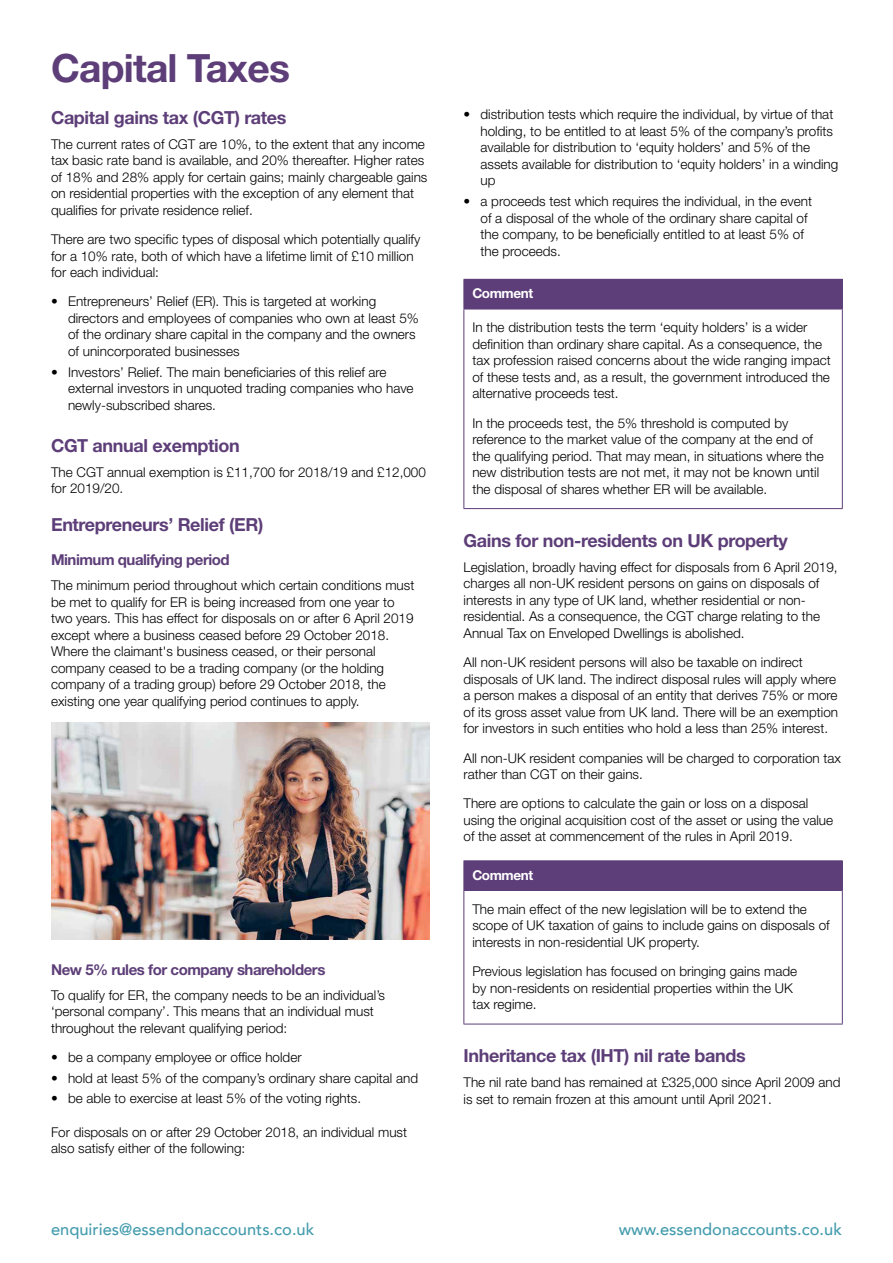
<style>
.page{position:relative;width:893px;height:1263px;background:#fff}
.page>*{position:absolute;margin:0;border:0;box-sizing:border-box;transform-origin:0 0}
.t1{font:700 39px "Helvetica Neue";letter-spacing:-.02em;color:#5d3e78}
.t2{font:700 18px "Helvetica Neue";letter-spacing:-.02em;color:#5d3e78}
.t3{font:500 16.5px "Avenir";color:#449cad}
.t4{font:700 15px "Helvetica Neue";letter-spacing:-.03em;color:#5d3e78}
.t5{font:300 13.5px/16.5px "Helvetica Neue";color:#000}
.t6{font:700 13.5px "Helvetica Neue";letter-spacing:-.03em;color:#fff}
</style>
<div class="page">
<div style="left:464px;top:279px;width:378px;height:30px;background:#5d3e78"></div>
<hr style="left:463px;top:309px;width:1px;height:199px;background:#5d3e78">
<hr style="left:842px;top:309px;width:1px;height:199px;background:#5d3e78">
<hr style="left:463px;top:508px;width:380px;height:1px;background:#5d3e78">
<hr style="left:463px;top:279px;width:380px;height:1px;background:#5d3e78">
<svg style="left:463px;top:280px;width:1px;height:29px"></svg>
<svg style="left:842px;top:280px;width:1px;height:29px"></svg>
<hr style="left:463px;top:309px;width:380px;height:1px;background:#5d3e78">
<div style="left:464px;top:861px;width:378px;height:29px;background:#5d3e78"></div>
<hr style="left:463px;top:860px;width:380px;height:1px;background:#5d3e78">
<svg style="left:463px;top:861px;width:1px;height:29px"></svg>
<svg style="left:842px;top:861px;width:1px;height:29px"></svg>
<hr style="left:463px;top:890px;width:380px;height:1px;background:#5d3e78">
<hr style="left:463px;top:891px;width:1px;height:133px;background:#5d3e78">
<hr style="left:842px;top:891px;width:1px;height:133px;background:#5d3e78">
<hr style="left:463px;top:1024px;width:380px;height:1px;background:#5d3e78">
<img style="left:51px;top:723px;width:378px;height:217px">
<h1 class="t1" style="left:51px;top:43px;width:240px">Capital Taxes</h1>
<h2 class="t2" style="left:51px;top:106px;width:237px">Capital gains tax (CGT) rates</h2>
<p class="t5" style="left:51px;top:135px;width:378px">The current rates of CGT are 10%, to the extent that any income tax basic rate band is available, and 20% thereafter. Higher rates of 18% and 28% apply for certain gains; mainly chargeable gains on residential properties with the exception of any element that qualifies for private residence relief.</p>
<p class="t5" style="left:51px;top:231px;width:371px">There are two specific types of disposal which potentially qualify for a 10% rate, both of which have a lifetime limit of £10 million for each individual:</p>
<p class="t5" style="left:68px;top:293px;width:352px;text-indent:-17px">• Entrepreneurs’ Relief (ER). This is targeted at working directors and employees of companies who own at least 5% of the ordinary share capital in the company and the owners of unincorporated businesses</p>
<p class="t5" style="left:68px;top:363px;width:347px;text-indent:-17px">• Investors’ Relief. The main beneficiaries of this relief are external investors in unquoted trading companies who have newly-subscribed shares.</p>
<h2 class="t2" style="left:51px;top:434px;width:190px">CGT annual exemption</h2>
<p class="t5" style="left:51px;top:463px;width:376px">The CGT annual exemption is £11,700 for 2018/19 and £12,000 for 2019/20.</p>
<h2 class="t2" style="left:51px;top:514px;width:214px">Entrepreneurs’ Relief (ER)</h2>
<p class="t4" style="left:51px;top:550px;width:180px">Minimum qualifying period</p>
<p class="t5" style="left:51px;top:577px;width:365px">The minimum period throughout which certain conditions must be met to qualify for ER is being increased from one year to two years. This has effect for disposals on or after 6 April 2019 except where a business ceased before 29 October 2018.<br>Where the claimant's business ceased, or their personal company ceased to be a trading company (or the holding company of a trading group) before 29 October 2018, the existing one year qualifying period continues to apply.</p>
<p class="t4" style="left:51px;top:960px;width:276px">New 5% rules for company shareholders</p>
<p class="t5" style="left:51px;top:986px;width:336px">To qualify for ER, the company needs to be an individual’s ‘personal company’. This means that an individual must throughout the relevant qualifying period:</p>
<p class="t5" style="left:51px;top:1048px;width:252px">• be a company employee or office holder</p>
<p class="t5" style="left:51px;top:1069px;width:369px">• hold at least 5% of the company’s ordinary share capital and</p>
<p class="t5" style="left:51px;top:1090px;width:312px">• be able to exercise at least 5% of the voting rights.</p>
<p class="t5" style="left:51px;top:1123px;width:358px">For disposals on or after 29 October 2018, an individual must also satisfy either of the following:</p>
<p class="t5" style="left:480px;top:106px;width:359px;text-indent:-17px">• distribution tests which require the individual, by virtue of that holding, to be entitled to at least 5% of the company’s profits available for distribution to ‘equity holders’ and 5% of the assets available for distribution to ‘equity holders’ in a winding up</p>
<p class="t5" style="left:480px;top:193px;width:333px;text-indent:-17px">• a proceeds test which requires the individual, in the event of a disposal of the whole of the ordinary share capital of the company, to be beneficially entitled to at least 5% of the proceeds.</p>
<p class="t6" style="left:472px;top:285px;width:62px">Comment</p>
<p class="t5" style="left:472px;top:319px;width:360px">In the distribution tests the term ‘equity holders’ is a wider definition than ordinary share capital. As a consequence, the tax profession raised concerns about the wide ranging impact of these tests and, as a result, the government introduced the alternative proceeds test.</p>
<p class="t5" style="left:472px;top:414px;width:353px">In the proceeds test, the 5% threshold is computed by reference to the market value of the company at the end of the qualifying period. That may mean, in situations where the new distribution tests are not met, it may not be known until the disposal of shares whether ER will be available.</p>
<h2 class="t2" style="left:463px;top:529px;width:326px">Gains for non-residents on UK property</h2>
<p class="t5" style="left:463px;top:559px;width:376px">Legislation, broadly having effect for disposals from 6 April 2019, charges all non-UK resident persons on gains on disposals of interests in any type of UK land, whether residential or non&shy;residential. As a consequence, the CGT charge relating to the Annual Tax on Enveloped Dwellings is abolished.</p>
<p class="t5" style="left:463px;top:654px;width:376px">All non-UK resident persons will also be taxable on indirect disposals of UK land. The indirect disposal rules will apply where a person makes a disposal of an entity that derives 75% or more of its gross asset value from UK land. There will be an exemption for investors in such entities who hold a less than 25% interest.</p>
<p class="t5" style="left:463px;top:749px;width:379px">All non-UK resident companies will be charged to corporation tax rather than CGT on their gains.</p>
<p class="t5" style="left:463px;top:795px;width:371px">There are options to calculate the gain or loss on a disposal using the original acquisition cost of the asset or using the value of the asset at commencement of the rules in April 2019.</p>
<p class="t6" style="left:472px;top:867px;width:62px">Comment</p>
<p class="t5" style="left:472px;top:900px;width:359px">The main effect of the new legislation will be to extend the scope of UK taxation of gains to include gains on disposals of interests in non-residential UK property.</p>
<p class="t5" style="left:472px;top:963px;width:326px">Previous legislation has focused on bringing gains made by non-residents on residential properties within the UK tax regime.</p>
<h2 class="t2" style="left:463px;top:1045px;width:284px">Inheritance tax (IHT) nil rate bands</h2>
<p class="t5" style="left:463px;top:1074px;width:378px">The nil rate band has remained at £325,000 since April 2009 and is set to remain frozen at this amount until April 2021.</p>
<p class="t3" style="left:51px;top:1215px;width:265px">enquiries@essendonaccounts.co.uk</p>
<p class="t3" style="left:619px;top:1215px;width:225px">www.essendonaccounts.co.uk</p>
</div>
